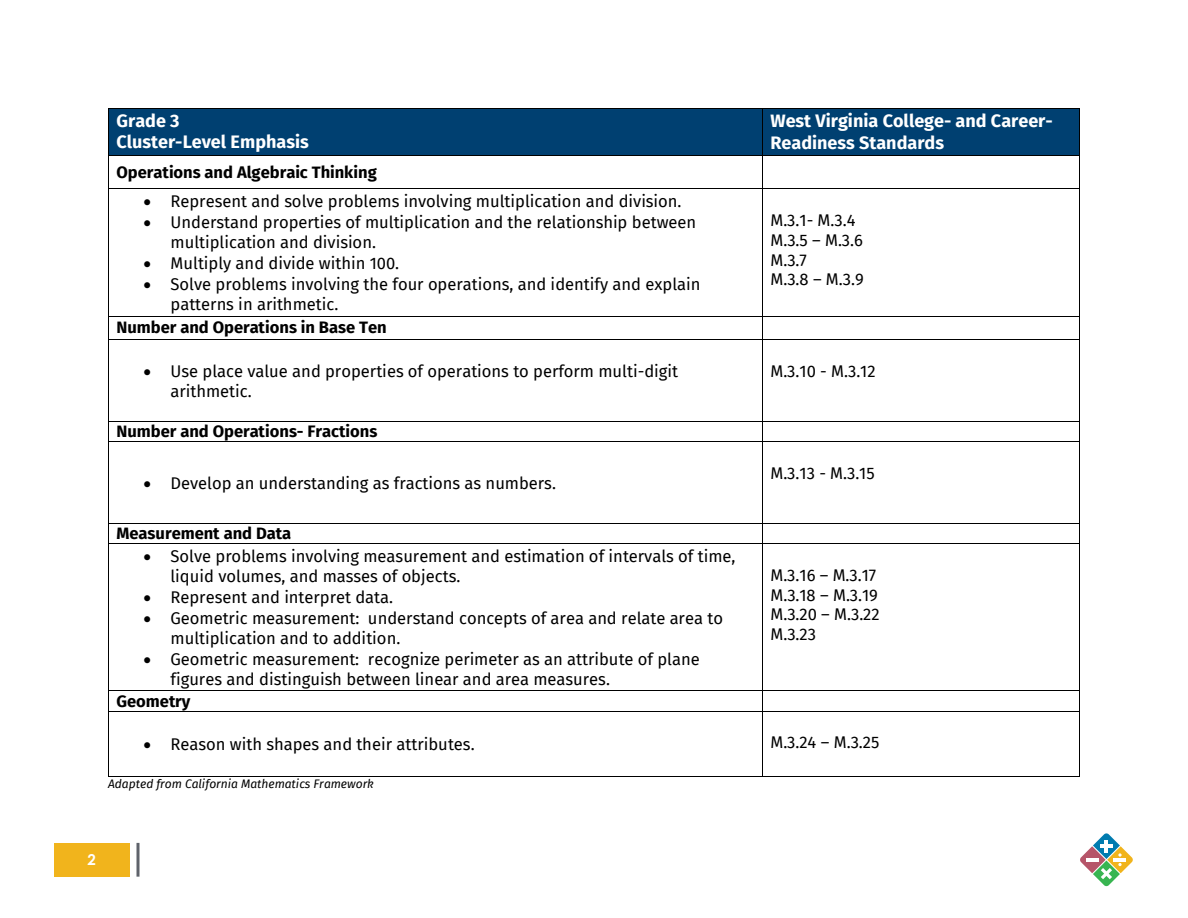
<style>
.page{position:relative;width:1188px;height:918px;background:#fff}
.page>*{position:absolute;margin:0;border:0;box-sizing:border-box;transform-origin:0 0}
.t1{font:700 18px/21.5px "Fira Sans";color:#fff}
.t2{font:16.5px/19.8px "Fira Sans";color:#000}
.t3{font:700 16.5px "Fira Sans";color:#000}
.t4{font:700 15px "Century Gothic";color:#fff}
.t5{font:italic 12px "Fira Sans";color:#000}
</style>
<div class="page">
<div style="left:54px;top:843px;width:76px;height:34px;background:#f1b41c"></div>
<svg style="left:136px;top:843px;width:4px;height:34px"></svg>
<svg style="left:1080px;top:833px;width:53px;height:53px"></svg>
<div style="left:109px;top:109px;width:653px;height:46px;background:#004071"></div>
<div style="left:763px;top:109px;width:316px;height:46px;background:#004071"></div>
<hr style="left:109px;top:108px;width:653px;height:1px;background:#000">
<hr style="left:763px;top:108px;width:316px;height:1px;background:#000">
<hr style="left:108px;top:109px;width:1px;height:46px;background:#000">
<hr style="left:762px;top:109px;width:1px;height:46px;background:#000">
<hr style="left:1079px;top:109px;width:1px;height:46px;background:#000">
<hr style="left:109px;top:155px;width:653px;height:1px;background:#000">
<hr style="left:763px;top:155px;width:316px;height:1px;background:#000">
<hr style="left:108px;top:156px;width:1px;height:33px;background:#000">
<hr style="left:762px;top:156px;width:1px;height:33px;background:#000">
<hr style="left:1079px;top:156px;width:1px;height:33px;background:#000">
<hr style="left:109px;top:189px;width:653px;height:1px;background:#000">
<hr style="left:763px;top:189px;width:316px;height:1px;background:#000">
<hr style="left:108px;top:189px;width:1px;height:127px;background:#000">
<hr style="left:762px;top:189px;width:1px;height:127px;background:#000">
<hr style="left:1079px;top:189px;width:1px;height:127px;background:#000">
<hr style="left:109px;top:316px;width:653px;height:1px;background:#000">
<hr style="left:763px;top:316px;width:316px;height:1px;background:#000">
<svg style="left:108px;top:316px;width:1px;height:24px"></svg>
<hr style="left:109px;top:339px;width:653px;height:1px;background:#000">
<svg style="left:762px;top:316px;width:1px;height:24px"></svg>
<hr style="left:763px;top:339px;width:316px;height:1px;background:#000">
<svg style="left:1079px;top:316px;width:1px;height:24px"></svg>
<hr style="left:108px;top:340px;width:1px;height:81px;background:#000">
<hr style="left:762px;top:340px;width:1px;height:81px;background:#000">
<hr style="left:1079px;top:340px;width:1px;height:81px;background:#000">
<hr style="left:109px;top:421px;width:653px;height:1px;background:#000">
<hr style="left:763px;top:421px;width:316px;height:1px;background:#000">
<svg style="left:108px;top:421px;width:1px;height:21px"></svg>
<hr style="left:109px;top:441px;width:653px;height:1px;background:#000">
<svg style="left:762px;top:421px;width:1px;height:21px"></svg>
<hr style="left:763px;top:441px;width:316px;height:1px;background:#000">
<svg style="left:1079px;top:421px;width:1px;height:21px"></svg>
<hr style="left:108px;top:442px;width:1px;height:81px;background:#000">
<hr style="left:762px;top:442px;width:1px;height:81px;background:#000">
<hr style="left:1079px;top:442px;width:1px;height:81px;background:#000">
<hr style="left:109px;top:523px;width:653px;height:1px;background:#000">
<hr style="left:763px;top:523px;width:316px;height:1px;background:#000">
<svg style="left:108px;top:523px;width:1px;height:21px"></svg>
<hr style="left:109px;top:543px;width:653px;height:1px;background:#000">
<svg style="left:762px;top:523px;width:1px;height:21px"></svg>
<hr style="left:763px;top:543px;width:316px;height:1px;background:#000">
<svg style="left:1079px;top:523px;width:1px;height:21px"></svg>
<hr style="left:108px;top:544px;width:1px;height:146px;background:#000">
<hr style="left:762px;top:544px;width:1px;height:146px;background:#000">
<hr style="left:1079px;top:544px;width:1px;height:146px;background:#000">
<hr style="left:109px;top:690px;width:653px;height:1px;background:#000">
<hr style="left:763px;top:690px;width:316px;height:1px;background:#000">
<svg style="left:108px;top:690px;width:1px;height:22px"></svg>
<hr style="left:109px;top:711px;width:653px;height:1px;background:#000">
<svg style="left:762px;top:690px;width:1px;height:22px"></svg>
<hr style="left:763px;top:711px;width:316px;height:1px;background:#000">
<svg style="left:1079px;top:690px;width:1px;height:22px"></svg>
<hr style="left:108px;top:712px;width:1px;height:65px;background:#000">
<hr style="left:109px;top:777px;width:653px;height:1px;background:#000">
<hr style="left:762px;top:712px;width:1px;height:65px;background:#000">
<hr style="left:763px;top:777px;width:316px;height:1px;background:#000">
<hr style="left:1079px;top:712px;width:1px;height:65px;background:#000">
<p class="t1" style="left:116px;top:109px;width:194px">Grade 3<br>Cluster-Level Emphasis</p>
<p class="t1" style="left:770px;top:109px;width:284px">West Virginia College- and Career-<br>Readiness Standards</p>
<p class="t3" style="left:116px;top:158px;width:262px">Operations and Algebraic Thinking</p>
<p class="t2" style="left:143px;top:191px;width:540px">• Represent and solve problems involving multiplication and division.</p>
<p class="t2" style="left:170px;top:212px;width:527px;text-indent:-27px">• Understand properties of multiplication and the relationship between multiplication and division.</p>
<p class="t2" style="left:143px;top:253px;width:257px">• Multiply and divide within 100.</p>
<p class="t2" style="left:170px;top:274px;width:531px;text-indent:-27px">• Solve problems involving the four operations, and identify and explain patterns in arithmetic.</p>
<p class="t2" style="left:770px;top:210px;width:95px">M.3.1- M.3.4<br>M.3.5 – M.3.6<br>M.3.7<br>M.3.8 – M.3.9</p>
<p class="t3" style="left:116px;top:314px;width:272px">Number and Operations in Base Ten</p>
<p class="t2" style="left:170px;top:361px;width:509px;text-indent:-27px">• Use place value and properties of operations to perform multi-digit arithmetic.</p>
<p class="t2" style="left:770px;top:361px;width:107px">M.3.10 - M.3.12</p>
<p class="t3" style="left:116px;top:417px;width:262px">Number and Operations- Fractions</p>
<p class="t2" style="left:143px;top:473px;width:414px">• Develop an understanding as fractions as numbers.</p>
<p class="t2" style="left:770px;top:463px;width:106px">M.3.13 - M.3.15</p>
<p class="t3" style="left:116px;top:519px;width:176px">Measurement and Data</p>
<p class="t2" style="left:170px;top:546px;width:567px;text-indent:-27px">• Solve problems involving measurement and estimation of intervals of time, liquid volumes, and masses of objects.</p>
<p class="t2" style="left:143px;top:587px;width:251px">• Represent and interpret data.</p>
<p class="t2" style="left:170px;top:608px;width:554px;text-indent:-27px">• Geometric measurement: understand concepts of area and relate area to multiplication and to addition.</p>
<p class="t2" style="left:170px;top:649px;width:531px;text-indent:-27px">• Geometric measurement: recognize perimeter as an attribute of plane figures and distinguish between linear and area measures.</p>
<p class="t2" style="left:770px;top:565px;width:111px">M.3.16 – M.3.17<br>M.3.18 – M.3.19<br>M.3.20 – M.3.22<br>M.3.23</p>
<p class="t3" style="left:116px;top:687px;width:76px">Geometry</p>
<p class="t2" style="left:143px;top:734px;width:333px">• Reason with shapes and their attributes.</p>
<p class="t2" style="left:770px;top:732px;width:110px">M.3.24 – M.3.25</p>
<p class="t5" style="left:108px;top:775px;width:267px">Adapted from California Mathematics Framework</p>
<p class="t4" style="left:88px;top:849px;width:10px">2</p>
</div>
